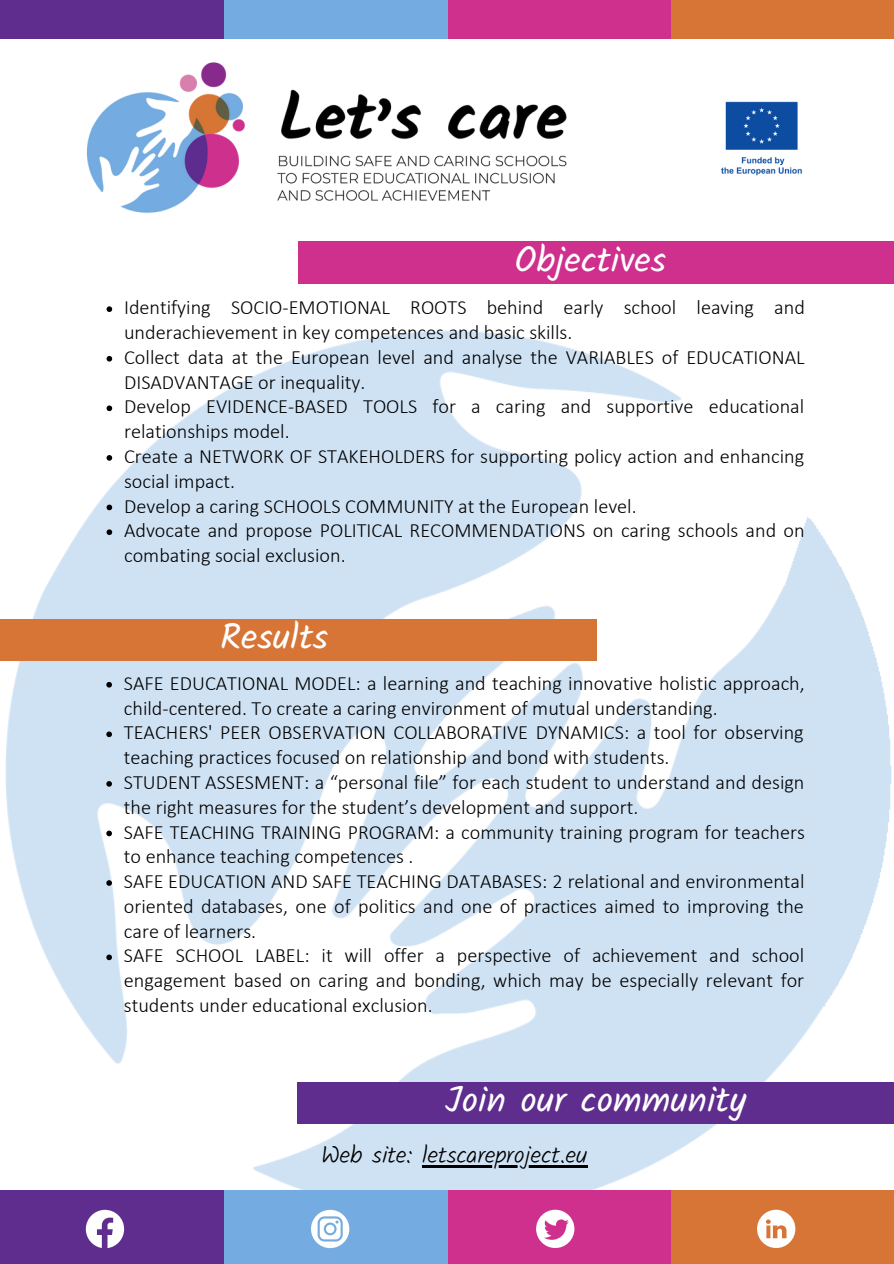
<style>
.page{position:relative;width:894px;height:1264px;background:#fff}
.page>*{position:absolute;margin:0;border:0;box-sizing:border-box;transform-origin:0 0}
.t1{font:36px "Kalam";color:#fff}
.t2{font:300 24.15px "Kalam";color:#000}
.t3{font:300 20.25px/24.8px "Calibri";color:#000}
</style>
<div class="page">
<img style="left:5px;top:330px;width:888px;height:898px">
<div style="left:0;top:0;width:224px;height:38px;background:#5e2d8e"></div>
<div style="left:447px;top:0;width:223px;height:38px;background:#cf308d"></div>
<div style="left:224px;top:0;width:223px;height:38px;background:#74abe0"></div>
<div style="left:671px;top:0;width:222px;height:38px;background:#d77536"></div>
<div style="left:0;top:1190px;width:224px;height:73px;background:#5e2d8e"></div>
<div style="left:447px;top:1190px;width:223px;height:73px;background:#cf308d"></div>
<div style="left:224px;top:1190px;width:223px;height:73px;background:#74abe0"></div>
<div style="left:671px;top:1190px;width:222px;height:73px;background:#d77536"></div>
<img style="left:721px;top:101px;width:81px;height:75px">
<img style="left:21px;top:23px;width:611px;height:190px">
<div style="left:298px;top:241px;width:595px;height:43px;background:#cf308d"></div>
<div style="left:0;top:619px;width:596px;height:42px;background:#d77536"></div>
<div style="left:297px;top:1081px;width:596px;height:42px;background:#5e2d8e"></div>
<svg style="left:311px;top:1209px;width:38px;height:39px"></svg>
<svg style="left:86px;top:1209px;width:38px;height:38px"></svg>
<svg style="left:536px;top:1209px;width:38px;height:38px"></svg>
<svg style="left:757px;top:1209px;width:38px;height:38px"></svg>
<svg style="left:106px;top:682px;width:6px;height:5px"></svg>
<svg style="left:106px;top:731px;width:6px;height:6px"></svg>
<svg style="left:106px;top:781px;width:6px;height:5px"></svg>
<svg style="left:106px;top:830px;width:6px;height:6px"></svg>
<svg style="left:106px;top:880px;width:6px;height:5px"></svg>
<svg style="left:106px;top:954px;width:6px;height:6px"></svg>
<svg style="left:106px;top:306px;width:6px;height:6px"></svg>
<svg style="left:106px;top:356px;width:6px;height:5px"></svg>
<svg style="left:106px;top:405px;width:6px;height:6px"></svg>
<svg style="left:106px;top:455px;width:6px;height:5px"></svg>
<svg style="left:106px;top:504px;width:6px;height:6px"></svg>
<svg style="left:106px;top:529px;width:6px;height:6px"></svg>
<hr style="left:422px;top:1165px;width:165px;height:2px;background:#000">
<p class="t1" style="left:514px;top:238px;width:153px">Objectives</p>
<p class="t3" style="left:124px;top:297px;width:682px">Identifying SOCIO-EMOTIONAL ROOTS behind early school leaving and underachievement in key competences and basic skills.</p>
<p class="t3" style="left:124px;top:346px;width:681px">Collect data at the European level and analyse the VARIABLES of EDUCATIONAL<br>DISADVANTAGE or inequality.</p>
<p class="t3" style="left:124px;top:396px;width:681px">Develop EVIDENCE-BASED TOOLS for a caring and supportive educational relationships model.</p>
<p class="t3" style="left:124px;top:445px;width:681px">Create a NETWORK OF STAKEHOLDERS for supporting policy action and enhancing social impact.</p>
<p class="t3" style="left:124px;top:495px;width:514px">Develop a caring SCHOOLS COMMUNITY at the European level.</p>
<p class="t3" style="left:124px;top:520px;width:681px">Advocate and propose POLITICAL RECOMMENDATIONS on caring schools and on combating social exclusion.</p>
<p class="t1" style="left:220px;top:615px;width:110px">Results</p>
<p class="t3" style="left:124px;top:672px;width:682px">SAFE EDUCATIONAL MODEL: a learning and teaching innovative holistic approach, child-centered. To create a caring environment of mutual understanding.</p>
<p class="t3" style="left:124px;top:722px;width:681px">TEACHERS' PEER OBSERVATION COLLABORATIVE DYNAMICS: a tool for observing teaching practices focused on relationship and bond with students.</p>
<p class="t3" style="left:124px;top:771px;width:682px">STUDENT ASSESMENT: a “personal file” for each student to understand and design the right measures for the student’s development and support.</p>
<p class="t3" style="left:124px;top:821px;width:682px">SAFE TEACHING TRAINING PROGRAM: a community training program for teachers to enhance teaching competences .</p>
<p class="t3" style="left:124px;top:870px;width:682px;text-align:justify">SAFE EDUCATION AND SAFE TEACHING DATABASES: 2 relational and environmental oriented databases, one of politics and one of practices aimed to improving the care of learners.</p>
<p class="t3" style="left:124px;top:945px;width:681px;text-align:justify">SAFE SCHOOL LABEL: it will offer a perspective of achievement and school engagement based on caring and bonding, which may be especially relevant for students under educational exclusion.</p>
<p class="t1" style="left:445px;top:1078px;width:303px">Join our community</p>
<p class="t2" style="left:321px;top:1140px;width:268px">Web site: letscareproject.eu</p>
</div>
